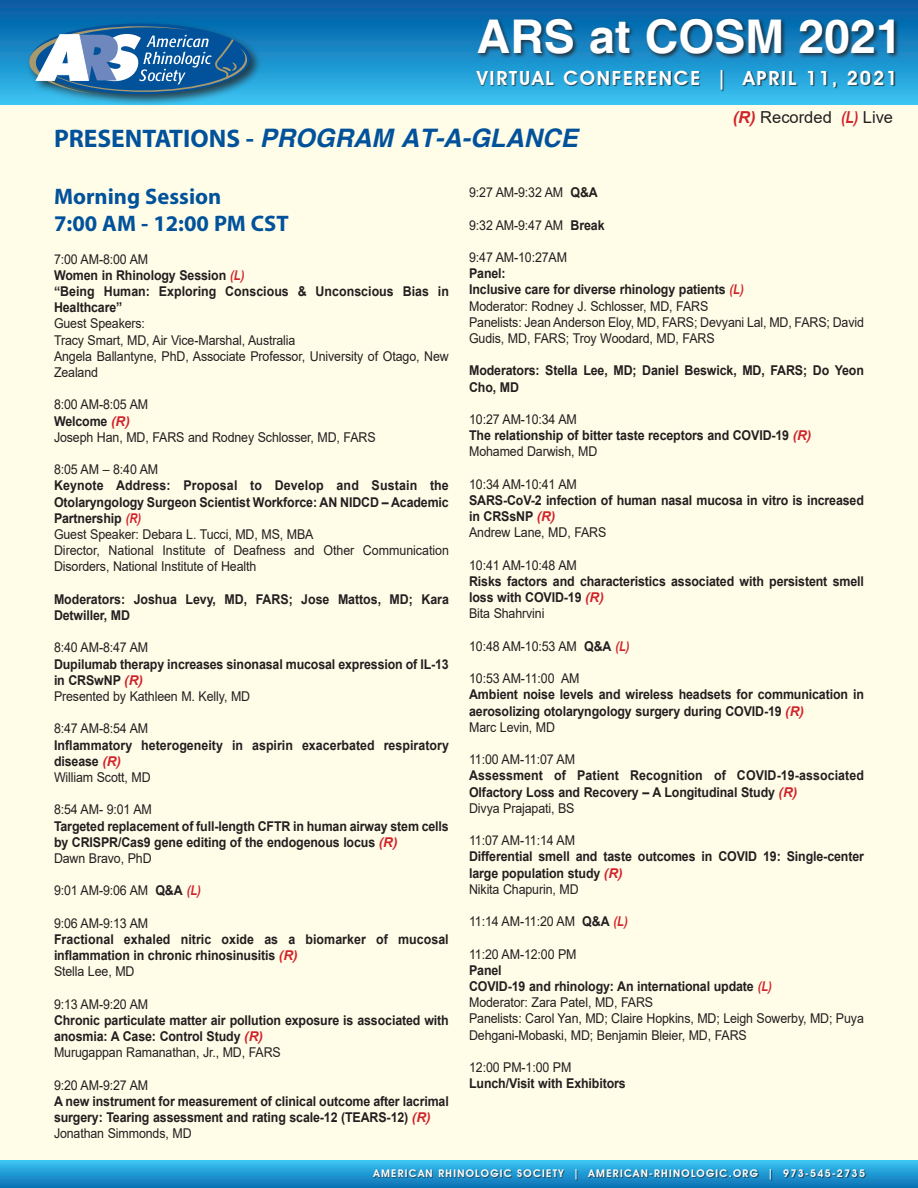
<style>
.page{position:relative;width:918px;height:1188px;background:#fff}
.page>*{position:absolute;margin:0;border:0;box-sizing:border-box;transform-origin:0 0}
.t1{font:700 46.5px "Helvetica";color:#fff}
.t2{font:italic 700 25.5px "Helvetica";color:#01529b}
.t3{font:700 22.5px "Myriad Pro";color:#01529b}
.t4{font:600 19.5px "Avant Garde IT Cby BT";letter-spacing:.09em;color:#fff}
.t5{font:16.5px "Arial";color:#231f20}
.t6{font:700 13.5px/16.2px "Arial";letter-spacing:-.01em;color:#231f20;scale:.92 1}
.t7{font:13.5px/16.2px "Arial";letter-spacing:-.01em;color:#231f20;scale:.92 1}
.t8{font:600 10.5px "Avant Garde IT Cby BT";letter-spacing:.12em;color:#fff}
.s1{font-family:"Myriad Pro";font-style:normal}
.s2{font-weight:700;font-style:italic;color:#d1232a}
.s3{font-family:"Arial Narrow";font-weight:700;font-style:italic;color:#d1232a}
.s4{font-family:"Arial Narrow";font-style:italic;color:#d1232a}
.s5{font-style:italic;color:#d1232a}
.s6{font-weight:700}
</style>
<div class="page">
<div style="left:0;top:60px;width:918px;height:1128px;background:#fffde8"></div>
<div style="left:0;top:1160px;width:918px;height:28px;background:linear-gradient(to bottom,#3bc6f4,#0b72b5)"></div>
<svg style="left:0;top:0;width:918px;height:105px;background:#1a88c5"></svg>
<div style="left:373px;top:1170px;width:493px;height:12px;background:#231f20;opacity:.75"></div>
<div style="left:26px;top:21px;width:236px;height:86px;background:#231f20;opacity:.75"></div>
<svg style="left:29px;top:23px;width:221px;height:71px;background:#4b85b2"></svg>
<div style="left:477px;top:17px;width:423px;height:42px;background:#231f20;opacity:.75"></div>
<div style="left:476px;top:70px;width:419px;height:21px;background:#231f20;opacity:.75"></div>
<h1 class="t1" style="left:477px;top:8px;width:427px">ARS at COSM 2021</h1>
<h3 class="t4" style="left:477px;top:66px;width:422px">VIRTUAL CONFERENCE | APRIL 11, 2021</h3>
<p class="t2" style="left:54px;top:122px;width:525px"><span class="s1">PRESENTATIONS -</span> PROGRAM AT-A-GLANCE</p>
<p class="t5" style="left:733px;top:106px;width:162px"><span class="s2">(R)</span> Recorded <span class="s3">(L)</span> Live</p>
<p class="t3" style="left:54px;top:182px;width:169px">Morning Session</p>
<p class="t3" style="left:54px;top:209px;width:236px">7:00 AM - 12:00 PM CST</p>
<p class="t7" style="left:54px;top:251px;width:104px">7:00 AM-8:00 AM</p>
<p class="t6" style="left:54px;top:267px;width:208px">Women in Rhinology Session <span class="s4">(L)</span></p>
<p class="t6" style="left:54px;top:283px;width:431px">“Being Human: Exploring Conscious &amp; Unconscious Bias in<br>Healthcare”</p>
<p class="t7" style="left:54px;top:315px;width:101px">Guest Speakers:</p>
<p class="t7" style="left:54px;top:332px;width:264px">Tracy Smart, MD, Air Vice-Marshal, Australia</p>
<p class="t7" style="left:54px;top:348px;width:431px">Angela Ballantyne, PhD, Associate Professor, University of Otago, New<br>Zealand</p>
<p class="t7" style="left:54px;top:396px;width:104px">8:00 AM-8:05 AM</p>
<p class="t6" style="left:54px;top:413px;width:84px">Welcome <span class="s5">(R)</span></p>
<p class="t7" style="left:54px;top:429px;width:351px">Joseph Han, MD, FARS and Rodney Schlosser, MD, FARS</p>
<p class="t7" style="left:54px;top:461px;width:115px">8:05 AM – 8:40 AM</p>
<p class="t6" style="left:54px;top:478px;width:431px;text-align:justify">Keynote Address: Proposal to Develop and Sustain the Otolaryngology Surgeon Scientist Workforce: AN NIDCD – Academic Partnership <span class="s4">(R)</span></p>
<p class="t7" style="left:54px;top:526px;width:284px">Guest Speaker: Debara L. Tucci, MD, MS, MBA</p>
<p class="t7" style="left:54px;top:542px;width:431px">Director, National Institute of Deafness and Other Communication<br>Disorders, National Institute of Health</p>
<p class="t6" style="left:54px;top:591px;width:431px">Moderators: Joshua Levy, MD, FARS; Jose Mattos, MD; Kara<br>Detwiller, MD</p>
<p class="t7" style="left:54px;top:639px;width:104px">8:40 AM-8:47 AM</p>
<p class="t6" style="left:54px;top:656px;width:431px">Dupilumab therapy increases sinonasal mucosal expression of IL-13 in CRSwNP <span class="s5">(R)</span></p>
<p class="t7" style="left:54px;top:688px;width:215px">Presented by Kathleen M. Kelly, MD</p>
<p class="t7" style="left:54px;top:720px;width:104px">8:47 AM-8:54 AM</p>
<p class="t6" style="left:54px;top:737px;width:431px">Inflammatory heterogeneity in aspirin exacerbated respiratory disease <span class="s5">(R)</span></p>
<p class="t7" style="left:54px;top:769px;width:107px">William Scott, MD</p>
<p class="t7" style="left:54px;top:801px;width:108px">8:54 AM- 9:01 AM</p>
<p class="t6" style="left:54px;top:818px;width:431px">Targeted replacement of full-length CFTR in human airway stem cells by CRISPR/Cas9 gene editing of the endogenous locus <span class="s5">(R)</span></p>
<p class="t7" style="left:54px;top:850px;width:108px">Dawn Bravo, PhD</p>
<p class="t7" style="left:54px;top:882px;width:161px">9:01 AM-9:06 AM <span class="s6">Q&amp;A</span> <span class="s3">(L)</span></p>
<p class="t7" style="left:54px;top:915px;width:104px">9:06 AM-9:13 AM</p>
<p class="t6" style="left:54px;top:931px;width:431px">Fractional exhaled nitric oxide as a biomarker of mucosal inflammation in chronic rhinosinusitis <span class="s5">(R)</span></p>
<p class="t7" style="left:54px;top:963px;width:89px">Stella Lee, MD</p>
<p class="t7" style="left:54px;top:996px;width:104px">9:13 AM-9:20 AM</p>
<p class="t6" style="left:54px;top:1012px;width:431px">Chronic particulate matter air pollution exposure is associated with anosmia: A Case: Control Study <span class="s5">(R)</span></p>
<p class="t7" style="left:54px;top:1044px;width:248px">Murugappan Ramanathan, Jr., MD, FARS</p>
<p class="t7" style="left:54px;top:1077px;width:104px">9:20 AM-9:27 AM</p>
<p class="t6" style="left:54px;top:1093px;width:431px">A new instrument for measurement of clinical outcome after lacrimal surgery: Tearing assessment and rating scale-12 (TEARS-12) <span class="s5">(R)</span></p>
<p class="t7" style="left:54px;top:1125px;width:151px">Jonathan Simmonds, MD</p>
<p class="t7" style="left:469px;top:184px;width:141px">9:27 AM-9:32 AM <span class="s6">Q&amp;A</span></p>
<p class="t7" style="left:469px;top:217px;width:149px">9:32 AM-9:47 AM <span class="s6">Break</span></p>
<p class="t7" style="left:469px;top:249px;width:108px">9:47 AM-10:27AM</p>
<p class="t6" style="left:469px;top:265px;width:41px">Panel:</p>
<p class="t6" style="left:469px;top:282px;width:300px">Inclusive care for diverse rhinology patients <span class="s4">(L)</span></p>
<p class="t7" style="left:469px;top:298px;width:261px">Moderator: Rodney J. Schlosser, MD, FARS</p>
<p class="t7" style="left:469px;top:314px;width:431px">Panelists: Jean Anderson Eloy, MD, FARS; Devyani Lal, MD, FARS; David<br>Gudis, MD, FARS; Troy Woodard, MD, FARS</p>
<p class="t6" style="left:469px;top:363px;width:431px">Moderators: Stella Lee, MD; Daniel Beswick, MD, FARS; Do Yeon<br>Cho, MD</p>
<p class="t7" style="left:469px;top:411px;width:119px">10:27 AM-10:34 AM</p>
<p class="t6" style="left:469px;top:427px;width:374px">The relationship of bitter taste receptors and COVID-19 <span class="s5">(R)</span></p>
<p class="t7" style="left:469px;top:443px;width:141px">Mohamed Darwish, MD</p>
<p class="t7" style="left:469px;top:476px;width:119px">10:34 AM-10:41 AM</p>
<p class="t6" style="left:469px;top:492px;width:431px">SARS-CoV-2 infection of human nasal mucosa in vitro is increased in CRSsNP <span class="s5">(R)</span></p>
<p class="t7" style="left:469px;top:524px;width:151px">Andrew Lane, MD, FARS</p>
<p class="t7" style="left:469px;top:557px;width:119px">10:41 AM-10:48 AM</p>
<p class="t6" style="left:469px;top:573px;width:431px">Risks factors and characteristics associated with persistent smell loss with COVID-19 <span class="s5">(R)</span></p>
<p class="t7" style="left:469px;top:605px;width:83px">Bita Shahrvini</p>
<p class="t7" style="left:469px;top:638px;width:176px">10:48 AM-10:53 AM <span class="s6">Q&amp;A</span> <span class="s3">(L)</span></p>
<p class="t7" style="left:469px;top:670px;width:122px">10:53 AM-11:00 AM</p>
<p class="t6" style="left:469px;top:687px;width:431px">Ambient noise levels and wireless headsets for communication in aerosolizing otolaryngology surgery during COVID-19 <span class="s5">(R)</span></p>
<p class="t7" style="left:469px;top:719px;width:95px">Marc Levin, MD</p>
<p class="t7" style="left:469px;top:751px;width:117px">11:00 AM-11:07 AM</p>
<p class="t6" style="left:469px;top:768px;width:431px">Assessment of Patient Recognition of COVID-19-associated<br>Olfactory Loss and Recovery – A Longitudinal Study <span class="s5">(R)</span></p>
<p class="t7" style="left:469px;top:800px;width:116px">Divya Prajapati, BS</p>
<p class="t7" style="left:469px;top:832px;width:117px">11:07 AM-11:14 AM</p>
<p class="t6" style="left:469px;top:849px;width:431px">Differential smell and taste outcomes in COVID 19: Single-center large population study <span class="s5">(R)</span></p>
<p class="t7" style="left:469px;top:881px;width:121px">Nikita Chapurin, MD</p>
<p class="t7" style="left:469px;top:913px;width:174px">11:14 AM-11:20 AM <span class="s6">Q&amp;A</span> <span class="s3">(L)</span></p>
<p class="t7" style="left:469px;top:946px;width:118px">11:20 AM-12:00 PM</p>
<p class="t6" style="left:469px;top:962px;width:37px">Panel</p>
<p class="t6" style="left:469px;top:978px;width:331px">COVID-19 and rhinology: An international update <span class="s4">(L)</span></p>
<p class="t7" style="left:469px;top:994px;width:202px">Moderator: Zara Patel, MD, FARS</p>
<p class="t7" style="left:469px;top:1010px;width:431px">Panelists: Carol Yan, MD; Claire Hopkins, MD; Leigh Sowerby, MD; Puya<br>Dehgani-Mobaski, MD; Benjamin Bleier, MD, FARS</p>
<p class="t7" style="left:469px;top:1059px;width:113px">12:00 PM-1:00 PM</p>
<p class="t6" style="left:469px;top:1075px;width:172px">Lunch/Visit with Exhibitors</p>
<p class="t8" style="left:373px;top:1167px;width:493px">AMERICAN RHINOLOGIC SOCIETY | AMERICAN-RHINOLOGIC.ORG | 973-545-2735</p>
</div>
